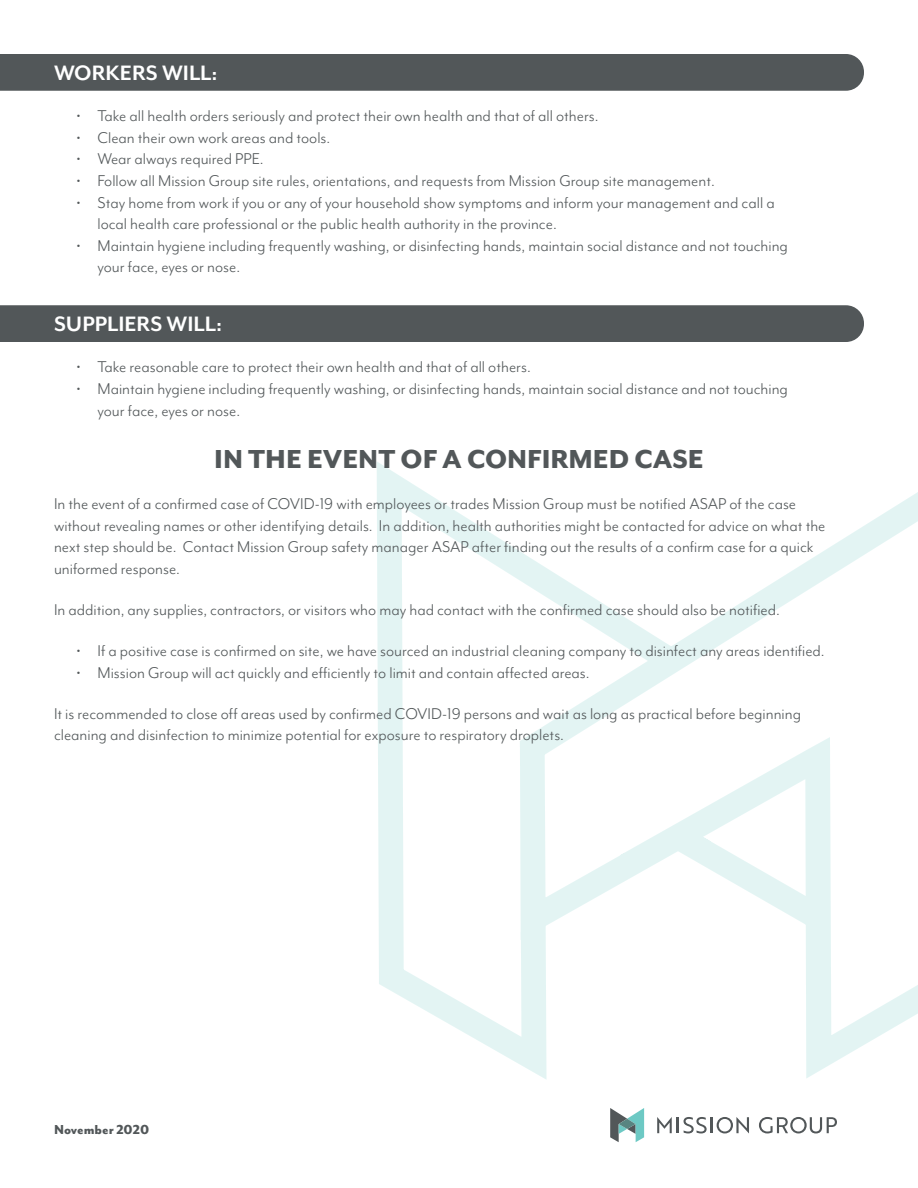
<style>
.page{position:relative;width:918px;height:1188px;background:#fff}
.page>*{position:absolute;margin:0;border:0;box-sizing:border-box;transform-origin:0 0}
.t1{font:800 30px "Mr Eaves Mod OT";color:#525759}
.t2{font:700 24px "Mr Eaves Mod OT";color:#fff}
.t3{font:18px/21.6px "Mr Eaves Mod OT";color:#525759}
.t4{font:800 15px "Mr Eaves Mod OT";color:#525759}
</style>
<div class="page">
<svg style="left:657px;top:1117px;width:92px;height:16px"></svg>
<svg style="left:759px;top:1117px;width:78px;height:16px"></svg>
<svg style="left:610px;top:1108px;width:34px;height:34px"></svg>
<svg style="left:377px;top:462px;width:541px;height:617px"></svg>
<div style="left:0;top:54px;width:864px;height:37px;background:#525759"></div>
<div style="left:0;top:305px;width:864px;height:37px;background:#525759"></div>
<h2 class="t2" style="left:54px;top:60px;width:165px">WORKERS WILL:</h2>
<p class="t3" style="left:76px;top:105px;width:524px">• Take all health orders seriously and protect their own health and that of all others.</p>
<p class="t3" style="left:76px;top:127px;width:255px">• Clean their own work areas and tools.</p>
<p class="t3" style="left:76px;top:149px;width:189px">• Wear always required PPE.</p>
<p class="t3" style="left:76px;top:170px;width:640px">• Follow all Mission Group site rules, orientations, and requests from Mission Group site management.</p>
<p class="t3" style="left:98px;top:192px;width:679px;text-indent:-21px">• Stay home from work if you or any of your household show symptoms and inform your management and call a local health care professional or the public health authority in the province.</p>
<p class="t3" style="left:98px;top:235px;width:692px;text-indent:-21px">• Maintain hygiene including frequently washing, or disinfecting hands, maintain social distance and not touching your face, eyes or nose.</p>
<h2 class="t2" style="left:54px;top:311px;width:170px">SUPPLIERS WILL:</h2>
<p class="t3" style="left:76px;top:356px;width:456px">• Take reasonable care to protect their own health and that of all others.</p>
<p class="t3" style="left:98px;top:378px;width:692px;text-indent:-21px">• Maintain hygiene including frequently washing, or disinfecting hands, maintain social distance and not touching your face, eyes or nose.</p>
<h1 class="t1" style="left:214px;top:443px;width:491px">IN THE EVENT OF A CONFIRMED CASE</h1>
<p class="t3" style="left:54px;top:493px;width:773px">In the event of a confirmed case of COVID-19 with employees or trades Mission Group must be notified ASAP of the case without revealing names or other identifying details. In addition, health authorities might be contacted for advice on what the next step should be. Contact Mission Group safety manager ASAP after finding out the results of a confirm case for a quick uniformed response.</p>
<p class="t3" style="left:54px;top:599px;width:727px">In addition, any supplies, contractors, or visitors who may had contact with the confirmed case should also be notified.</p>
<p class="t3" style="left:76px;top:640px;width:750px">• If a positive case is confirmed on site, we have sourced an industrial cleaning company to disinfect any areas identified.</p>
<p class="t3" style="left:76px;top:662px;width:515px">• Mission Group will act quickly and efficiently to limit and contain affected areas.</p>
<p class="t3" style="left:54px;top:703px;width:749px">It is recommended to close off areas used by confirmed COVID-19 persons and wait as long as practical before beginning cleaning and disinfection to minimize potential for exposure to respiratory droplets.</p>
<p class="t4" style="left:54px;top:1122px;width:97px">November 2020</p>
</div>
